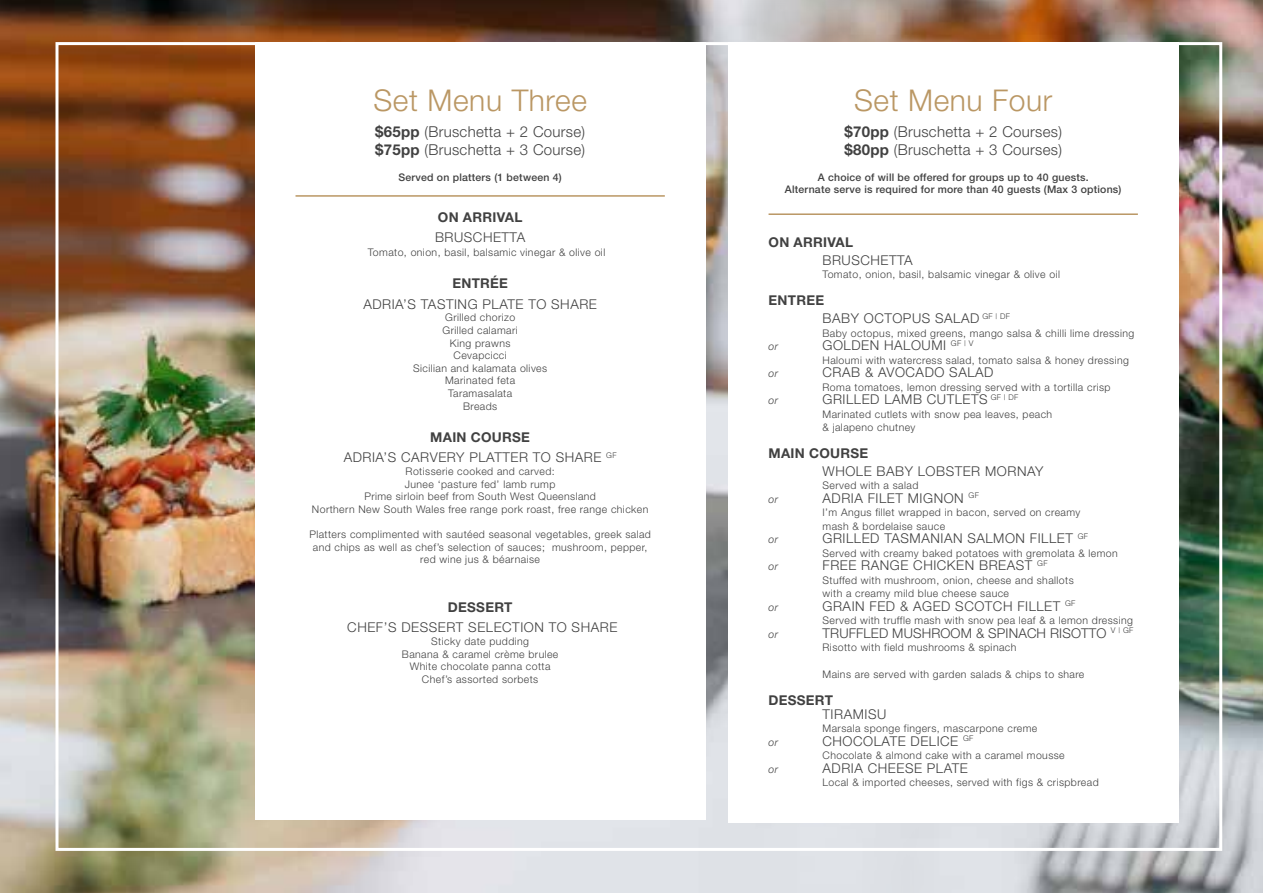
<style>
.page{position:relative;width:1263px;height:893px;background:#fff}
.page>*{position:absolute;margin:0;border:0;box-sizing:border-box;transform-origin:0 0}
.t1{font:300 30px "Helvetica Neue";letter-spacing:.02em;color:#ba9764}
.t2{font:300 15px/18px "Helvetica Neue";letter-spacing:.02em;color:#414141}
.t3{font:300 13.5px/20.4px "Helvetica Neue";letter-spacing:.04em;color:#414141;text-align:center}
.t4{font:700 13.5px "Helvetica Neue";letter-spacing:.02em;color:#414141}
.t5{font:300 13.5px "Helvetica Neue";letter-spacing:.01em;color:#414141}
.t6{font:300 10.5px/12.6px "Helvetica Neue";letter-spacing:.04em;color:#414141;text-align:center}
.t7{font:500 10.5px/12.6px "Helvetica Neue";letter-spacing:.02em;color:#414141;text-align:center}
.t8{font:italic 300 10.5px "Helvetica Neue";letter-spacing:.04em;color:#414141}
.s1{font-weight:700}
</style>
<div class="page">
<img style="left:945px;top:0;width:318px;height:893px">
<img style="left:0;top:0;width:945px;height:893px">
<div style="left:728px;top:42px;width:450px;height:780px;background:#fff"></div>
<div style="left:255px;top:42px;width:450px;height:777px;background:#fff"></div>
<hr style="left:295px;top:195px;width:370px;height:2px;background:#ba9764">
<hr style="left:768px;top:213px;width:370px;height:2px;background:#ba9764">
<h1 class="t1" style="left:373px;top:82px;width:215px">Set Menu Three</h1>
<h2 class="t2" style="left:375px;top:123px;width:211px"><span class="s1">$65pp</span> (Bruschetta + 2 Course) <span class="s1">$75pp</span> (Bruschetta + 3 Course)</h2>
<p class="t7" style="left:398px;top:170px;width:165px">Served on platters (1 between 4)</p>
<p class="t4" style="left:438px;top:209px;width:86px">ON ARRIVAL</p>
<p class="t3" style="left:435px;top:227px;width:92px">BRUSCHETTA</p>
<p class="t6" style="left:368px;top:246px;width:239px">Tomato, onion, basil, balsamic vinegar &amp; olive oil</p>
<p class="t4" style="left:452px;top:275px;width:57px">ENTRÉE</p>
<p class="t3" style="left:363px;top:293px;width:235px">ADRIA’S TASTING PLATE TO SHARE</p>
<p class="t6" style="left:413px;top:311px;width:136px">Grilled chorizo<br>Grilled calamari<br>King prawns<br>Cevapcicci<br>Sicilian and kalamata olives<br>Marinated feta<br>Taramasalata<br>Breads</p>
<p class="t3" style="left:344px;top:427px;width:274px"><span class="s1">MAIN COURSE<br></span>ADRIA’S CARVERY PLATTER TO SHARE <sup>GF</sup></p>
<p class="t6" style="left:312px;top:465px;width:338px">Rotisserie cooked and carved:<br>Junee ‘pasture fed’ lamb rump<br>Prime sirloin beef from South West Queensland<br>Northern New South Wales free range pork roast, free range chicken</p>
<p class="t6" style="left:309px;top:528px;width:343px">Platters complimented with sautéed seasonal vegetables, greek salad and chips as well as chef’s selection of sauces; mushroom, pepper, red wine jus &amp; béarnaise</p>
<p class="t4" style="left:448px;top:599px;width:66px">DESSERT</p>
<p class="t3" style="left:347px;top:617px;width:271px">CHEF’S DESSERT SELECTION TO SHARE</p>
<p class="t6" style="left:402px;top:635px;width:158px">Sticky date pudding<br>Banana &amp; caramel crème brulee<br>White chocolate panna cotta<br>Chef’s assorted sorbets</p>
<h1 class="t1" style="left:854px;top:82px;width:200px">Set Menu Four</h1>
<h2 class="t2" style="left:844px;top:123px;width:219px"><span class="s1">$70pp</span> (Bruschetta + 2 Courses) <span class="s1">$80pp</span> (Bruschetta + 3 Courses)</h2>
<p class="t7" style="left:785px;top:170px;width:338px">A choice of will be offered for groups up to 40 guests.<br>Alternate serve is required for more than 40 guests (Max 3 options)</p>
<p class="t4" style="left:768px;top:234px;width:86px">ON ARRIVAL</p>
<p class="t3" style="left:822px;top:250px;width:92px">BRUSCHETTA</p>
<p class="t6" style="left:822px;top:268px;width:239px">Tomato, onion, basil, balsamic vinegar &amp; olive oil</p>
<p class="t3" style="left:822px;top:291px;width:189px;line-height:17.7px;text-align:left;text-indent:-54px"><span class="s1">ENTREE<br></span>BABY OCTOPUS SALAD <sup>GF</sup> <sup>|</sup> <sup>DF</sup></p>
<p class="t6" style="left:822px;top:326px;width:313px">Baby octopus, mixed greens, mango salsa &amp; chilli lime dressing</p>
<p class="t8" style="left:768px;top:340px;width:11px">or</p>
<p class="t3" style="left:822px;top:335px;width:152px">GOLDEN HALOUMI <sup>GF</sup> <sup>|</sup> <sup>V</sup></p>
<p class="t6" style="left:822px;top:353px;width:308px">Haloumi with watercress salad, tomato salsa &amp; honey dressing</p>
<p class="t8" style="left:768px;top:367px;width:11px">or</p>
<p class="t3" style="left:822px;top:362px;width:172px">CRAB &amp; AVOCADO SALAD</p>
<p class="t6" style="left:822px;top:380px;width:290px">Roma tomatoes, lemon dressing served with a tortilla crisp</p>
<p class="t8" style="left:768px;top:394px;width:11px">or</p>
<p class="t3" style="left:822px;top:389px;width:197px">GRILLED LAMB CUTLETS <sup>GF</sup> <sup>|</sup> <sup>DF</sup></p>
<p class="t6" style="left:822px;top:407px;width:231px;line-height:13.5px;text-align:left">Marinated cutlets with snow pea leaves, peach &amp; jalapeno chutney</p>
<p class="t4" style="left:768px;top:445px;width:101px">MAIN COURSE</p>
<p class="t3" style="left:822px;top:461px;width:222px">WHOLE BABY LOBSTER MORNAY</p>
<p class="t6" style="left:822px;top:479px;width:97px">Served with a salad</p>
<p class="t8" style="left:768px;top:493px;width:11px">or</p>
<p class="t3" style="left:822px;top:488px;width:158px">ADRIA FILET MIGNON <sup>GF</sup></p>
<p class="t6" style="left:822px;top:506px;width:259px;line-height:13.5px;text-align:left">I’m Angus fillet wrapped in bacon, served on creamy mash &amp; bordelaise sauce</p>
<p class="t8" style="left:768px;top:533px;width:11px">or</p>
<p class="t3" style="left:822px;top:528px;width:267px">GRILLED TASMANIAN SALMON FILLET <sup>GF</sup></p>
<p class="t6" style="left:822px;top:547px;width:297px">Served with creamy baked potatoes with gremolata &amp; lemon</p>
<p class="t8" style="left:768px;top:560px;width:11px">or</p>
<p class="t3" style="left:822px;top:555px;width:227px">FREE RANGE CHICKEN BREAST <sup>GF</sup></p>
<p class="t6" style="left:822px;top:573px;width:253px;line-height:13.5px;text-align:left">Stuffed with mushroom, onion, cheese and shallots with a creamy mild blue cheese sauce</p>
<p class="t8" style="left:768px;top:601px;width:11px">or</p>
<p class="t3" style="left:822px;top:596px;width:254px">GRAIN FED &amp; AGED SCOTCH FILLET <sup>GF</sup></p>
<p class="t6" style="left:822px;top:614px;width:312px">Served with truffle mash with snow pea leaf &amp; a lemon dressing</p>
<p class="t8" style="left:768px;top:628px;width:11px">or</p>
<p class="t5" style="left:822px;top:625px;width:312px">TRUFFLED MUSHROOM &amp; SPINACH RISOTTO <sup>V</sup> <sup>|</sup> <sup>GF</sup></p>
<p class="t6" style="left:822px;top:641px;width:195px">Risotto with field mushrooms &amp; spinach</p>
<p class="t6" style="left:822px;top:668px;width:263px">Mains are served with garden salads &amp; chips to share</p>
<p class="t4" style="left:768px;top:692px;width:66px">DESSERT</p>
<p class="t3" style="left:822px;top:704px;width:65px">TIRAMISU</p>
<p class="t6" style="left:822px;top:722px;width:216px">Marsala sponge fingers, mascarpone creme</p>
<p class="t8" style="left:768px;top:736px;width:11px">or</p>
<p class="t3" style="left:822px;top:731px;width:152px">CHOCOLATE DELICE <sup>GF</sup></p>
<p class="t6" style="left:822px;top:749px;width:244px">Chocolate &amp; almond cake with a caramel mousse</p>
<p class="t8" style="left:768px;top:763px;width:11px">or</p>
<p class="t3" style="left:822px;top:758px;width:147px">ADRIA CHEESE PLATE</p>
<p class="t6" style="left:822px;top:776px;width:278px">Local &amp; imported cheeses, served with figs &amp; crispbread</p>
</div>
